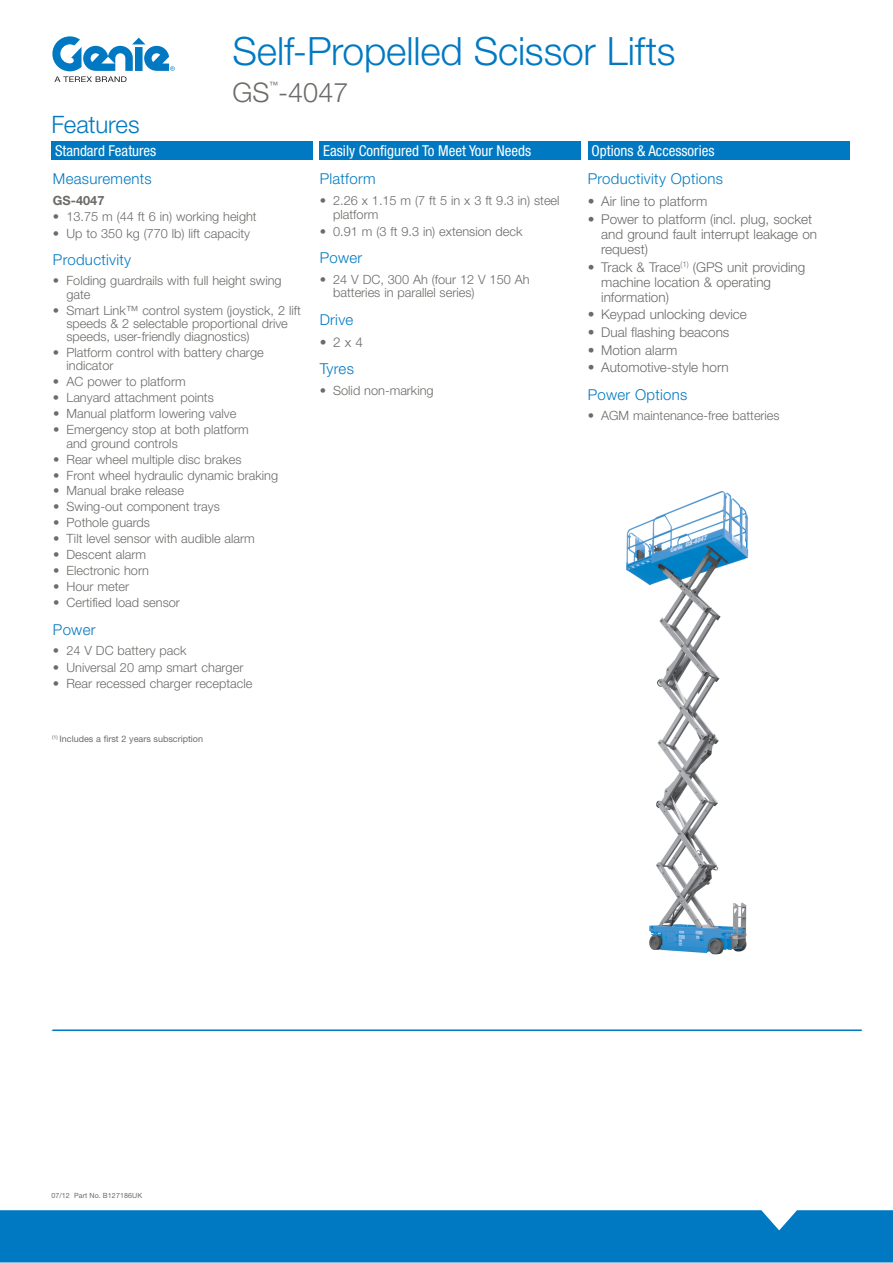
<style>
.page{position:relative;width:893px;height:1263px;background:#fff}
.page>*{position:absolute;margin:0;border:0;box-sizing:border-box;transform-origin:0 0}
.t1{font:300 39px "Helvetica Neue LT Std";letter-spacing:-.005em;color:#0079c2}
.t2{font:300 27px "Helvetica Neue LT Std";color:#6b6b68}
.t3{font:300 24px "Helvetica Neue LT Std";letter-spacing:-.01em;color:#0079c2}
.t4{font:300 15px "Helvetica Neue LT Std";letter-spacing:.02em;color:#0079c2}
.t5{font:condensed 15px "Helvetica Neue LT Std";color:#fff}
.t6{font:300 13.5px/15px "Helvetica Neue LT Std";color:#6b6b68}
.t7{font:300 12.75px/13.2px "Helvetica Neue LT Std";color:#6b6b68}
.t8{font:700 12.75px "Helvetica Neue LT Std";color:#6b6b68}
.t9{font:9px "Helvetica Neue LT Std";color:#6b6b68}
.t10{font:condensed 8.7px "Helvetica Neue LT Std";color:#6b6b68}
.t11{font:7.2px "Helvetica Neue LT Std";letter-spacing:.01em;color:#6b6b68}
</style>
<div class="page">
<div style="left:0;top:1210px;width:893px;height:52px;background:#0079c2"></div>
<svg style="left:52px;top:36px;width:123px;height:46px"></svg>
<hr style="left:51px;top:1030px;width:810px;height:1px;background:#c0bfbf">
<hr style="left:52px;top:1029px;width:810px;height:2px;background:#0079c2">
<div style="left:51px;top:141px;width:262px;height:18px;background:#0079c2"></div>
<div style="left:320px;top:141px;width:261px;height:18px;background:#0079c2"></div>
<div style="left:588px;top:141px;width:261px;height:18px;background:#0079c2"></div>
<img style="left:626px;top:491px;width:123px;height:464px">
<h1 class="t1" style="left:233px;top:27px;width:444px">Self-Propelled Scissor Lifts</h1>
<h3 class="t3" style="left:51px;top:110px;width:90px">Features</h3>
<p class="t10" style="left:270px;top:80px;width:10px">™</p>
<h2 class="t2" style="left:233px;top:76px;width:117px">GS -4047</h2>
<p class="t5" style="left:55px;top:142px;width:103px">Standard Features</p>
<p class="t5" style="left:323px;top:142px;width:209px">Easily Configured To Meet Your Needs</p>
<p class="t5" style="left:591px;top:142px;width:125px">Options &amp; Accessories</p>
<p class="t4" style="left:53px;top:170px;width:100px">Measurements</p>
<p class="t8" style="left:53px;top:193px;width:53px">GS-4047</p>
<p class="t7" style="left:53px;top:210px;width:205px">• 13.75 m (44 ft 6 in) working height</p>
<p class="t7" style="left:53px;top:226px;width:199px">• Up to 350 kg (770 lb) lift capacity</p>
<p class="t4" style="left:53px;top:251px;width:80px">Productivity</p>
<p class="t7" style="left:66px;top:274px;width:217px;text-indent:-14px">• Folding guardrails with full height swing gate</p>
<p class="t7" style="left:66px;top:303px;width:236px;text-indent:-14px">• Smart Link™ control system (joystick, 2 lift speeds &amp; 2 selectable proportional drive speeds, user-friendly diagnostics)</p>
<p class="t7" style="left:66px;top:346px;width:199px;text-indent:-14px">• Platform control with battery charge indicator</p>
<p class="t7" style="left:53px;top:375px;width:134px">• AC power to platform</p>
<p class="t7" style="left:53px;top:391px;width:162px">• Lanyard attachment points</p>
<p class="t7" style="left:53px;top:407px;width:185px">• Manual platform lowering valve</p>
<p class="t7" style="left:67px;top:423px;width:184px;text-indent:-14px">• Emergency stop at both platform and ground controls</p>
<p class="t7" style="left:53px;top:452px;width:190px">• Rear wheel multiple disc brakes</p>
<p class="t7" style="left:53px;top:468px;width:227px">• Front wheel hydraulic dynamic braking</p>
<p class="t7" style="left:53px;top:484px;width:132px">• Manual brake release</p>
<p class="t7" style="left:53px;top:500px;width:168px">• Swing-out component trays</p>
<p class="t7" style="left:53px;top:516px;width:99px">• Pothole guards</p>
<p class="t7" style="left:53px;top:532px;width:203px">• Tilt level sensor with audible alarm</p>
<p class="t7" style="left:53px;top:548px;width:94px">• Descent alarm</p>
<p class="t7" style="left:53px;top:564px;width:98px">• Electronic horn</p>
<p class="t7" style="left:53px;top:580px;width:77px">• Hour meter</p>
<p class="t7" style="left:53px;top:596px;width:128px">• Certified load sensor</p>
<p class="t4" style="left:53px;top:620px;width:44px">Power</p>
<p class="t7" style="left:53px;top:644px;width:135px">• 24 V DC battery pack</p>
<p class="t7" style="left:53px;top:660px;width:192px">• Universal 20 amp smart charger</p>
<p class="t7" style="left:53px;top:677px;width:201px">• Rear recessed charger receptacle</p>
<p class="t9" style="left:52px;top:734px;width:152px"><sup>(1)</sup> Includes a first 2 years subscription</p>
<p class="t4" style="left:320px;top:170px;width:57px">Platform</p>
<p class="t7" style="left:333px;top:193px;width:228px;line-height:13.8px;text-indent:-14px">• 2.26 x 1.15 m (7 ft 5 in x 3 ft 9.3 in) steel platform</p>
<p class="t7" style="left:320px;top:224px;width:204px">• 0.91 m (3 ft 9.3 in) extension deck</p>
<p class="t4" style="left:320px;top:248px;width:44px">Power</p>
<p class="t7" style="left:333px;top:272px;width:198px;line-height:13.8px;text-indent:-14px">• 24 V DC, 300 Ah (four 12 V 150 Ah batteries in parallel series)</p>
<p class="t4" style="left:320px;top:310px;width:35px">Drive</p>
<p class="t6" style="left:320px;top:334px;width:45px">• 2x4</p>
<p class="t4" style="left:320px;top:360px;width:36px">Tyres</p>
<p class="t7" style="left:320px;top:383px;width:115px">• Solid non-marking</p>
<p class="t4" style="left:588px;top:170px;width:137px">Productivity Options</p>
<p class="t6" style="left:588px;top:194px;width:121px">• Air line to platform</p>
<p class="t6" style="left:601px;top:211px;width:217px;text-indent:-14px">• Power to platform (incl. plug, socket and ground fault interrupt leakage on request)</p>
<p class="t6" style="left:601px;top:259px;width:206px;text-indent:-13px">• Track &amp; Trace<sup>(1)</sup> (GPS unit providing machine location &amp; operating information)</p>
<p class="t6" style="left:588px;top:307px;width:161px">• Keypad unlocking device</p>
<p class="t6" style="left:588px;top:324px;width:143px">• Dual flashing beacons</p>
<p class="t6" style="left:588px;top:342px;width:91px">• Motion alarm</p>
<p class="t6" style="left:588px;top:360px;width:143px">• Automotive-style horn</p>
<p class="t4" style="left:588px;top:385px;width:101px">Power Options</p>
<p class="t7" style="left:588px;top:409px;width:194px">• AGM maintenance-free batteries</p>
<p class="t11" style="left:51px;top:1191px;width:92px">07/12 Part No. B127186UK</p>
</div>
